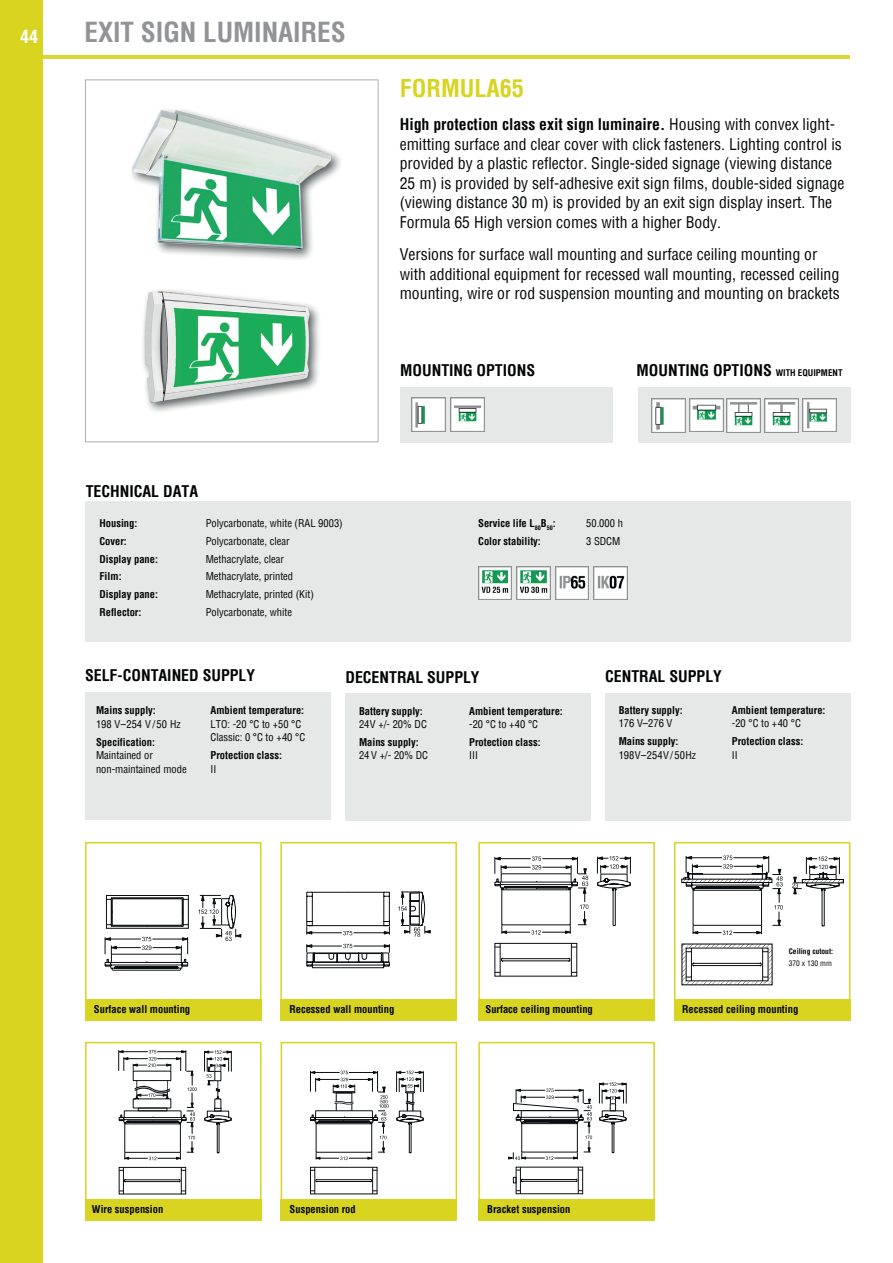
<style>
.page{position:relative;width:893px;height:1263px;background:#fff}
.page>*{position:absolute;margin:0;border:0;box-sizing:border-box;transform-origin:0 0}
.t1{font:700 condensed 27px "Helvetica";color:#929396}
.t2{font:700 condensed 24px "Helvetica";color:#d8d420}
.t3{font:700 condensed 18px "Helvetica";color:#fff}
.t4{font:condensed 15.75px/19.5px "Helvetica";color:#020405}
.t5{font:700 condensed 15.75px "Helvetica";color:#020405}
.t6{font:700 condensed 10.5px "Helvetica";color:#020405}
.t7{font:condensed 10.5px/13.5px "Helvetica";color:#020405}
.t8{font:700 condensed 7.5px "Helvetica";color:#020405}
.t9{font:condensed 7.5px "Helvetica";color:#020405}
.s1{font-weight:700}
.s2{font-size:9px}
</style>
<div class="page">
<div style="left:0;top:0;width:43px;height:1263px;background:#d8d420"></div>
<svg style="left:674px;top:842px;width:177px;height:160px"></svg>
<div style="left:674px;top:999px;width:176px;height:21px;background:#d8d420"></div>
<svg style="left:280px;top:842px;width:177px;height:157px"></svg>
<div style="left:280px;top:999px;width:177px;height:21px;background:#d8d420"></div>
<svg style="left:85px;top:80px;width:293px;height:362px"></svg>
<img style="left:141px;top:288px;width:180px;height:126px">
<img style="left:132px;top:289px;width:191px;height:116px">
<img style="left:141px;top:289px;width:180px;height:116px">
<img style="left:113px;top:102px;width:251px;height:168px">
<img style="left:129px;top:107px;width:214px;height:154px">
<div style="left:400px;top:387px;width:212px;height:55px;background:#e6e8e7"></div>
<img style="left:450px;top:398px;width:34px;height:34px">
<img style="left:411px;top:398px;width:34px;height:34px">
<div style="left:638px;top:387px;width:212px;height:55px;background:#e6e8e7"></div>
<img style="left:689px;top:398px;width:34px;height:34px">
<img style="left:652px;top:398px;width:34px;height:34px">
<img style="left:727px;top:398px;width:34px;height:34px">
<img style="left:803px;top:398px;width:34px;height:34px">
<div style="left:85px;top:502px;width:765px;height:140px;background:#e6e8e7"></div>
<img style="left:594px;top:566px;width:33px;height:33px">
<img style="left:556px;top:566px;width:33px;height:33px">
<img style="left:517px;top:566px;width:33px;height:33px">
<img style="left:478px;top:566px;width:34px;height:33px">
<div style="left:85px;top:693px;width:246px;height:127px;background:#e6e8e7"></div>
<div style="left:345px;top:693px;width:246px;height:128px;background:#e6e8e7"></div>
<div style="left:605px;top:693px;width:246px;height:128px;background:#e6e8e7"></div>
<hr style="left:43px;top:55px;width:807px;height:3px;background:#dbd631">
<svg style="left:85px;top:1041px;width:177px;height:180px"></svg>
<svg style="left:85px;top:842px;width:177px;height:162px"></svg>
<div style="left:85px;top:999px;width:176px;height:21px;background:#d8d420"></div>
<svg style="left:478px;top:842px;width:177px;height:157px"></svg>
<div style="left:478px;top:999px;width:177px;height:21px;background:#d8d420"></div>
<div style="left:85px;top:1199px;width:176px;height:21px;background:#d8d420"></div>
<svg style="left:280px;top:1041px;width:178px;height:165px"></svg>
<div style="left:281px;top:1199px;width:176px;height:21px;background:#d8d420"></div>
<svg style="left:478px;top:1041px;width:177px;height:158px"></svg>
<div style="left:478px;top:1199px;width:177px;height:21px;background:#d8d420"></div>
<img style="left:764px;top:398px;width:34px;height:34px">
<p class="t3" style="left:20px;top:24px;width:19px">44</p>
<h1 class="t1" style="left:85px;top:15px;width:263px">EXIT SIGN LUMINAIRES</h1>
<p class="t5" style="left:86px;top:481px;width:114px">TECHNICAL DATA</p>
<p class="t6" style="left:99px;top:516px;width:39px">Housing:</p>
<p class="t7" style="left:206px;top:516px;width:139px">Polycarbonate, white (RAL 9003)</p>
<p class="t6" style="left:99px;top:534px;width:29px">Cover:</p>
<p class="t7" style="left:206px;top:534px;width:85px">Polycarbonate, clear</p>
<p class="t6" style="left:99px;top:552px;width:60px">Display pane:</p>
<p class="t7" style="left:206px;top:552px;width:80px">Methacrylate, clear</p>
<p class="t6" style="left:99px;top:569px;width:24px">Film:</p>
<p class="t7" style="left:206px;top:569px;width:89px">Methacrylate, printed</p>
<p class="t6" style="left:99px;top:587px;width:60px">Display pane:</p>
<p class="t7" style="left:206px;top:587px;width:110px">Methacrylate, printed (Kit)</p>
<p class="t6" style="left:99px;top:605px;width:43px">Reflector:</p>
<p class="t7" style="left:206px;top:605px;width:88px">Polycarbonate, white</p>
<h2 class="t2" style="left:400px;top:73px;width:126px">FORMULA65</h2>
<p class="t4" style="left:400px;top:115px;width:446px"><span class="s1">High protection class exit sign luminaire.</span> Housing with convex light&shy;emitting surface and clear cover with click fasteners. Lighting control is provided by a plastic reflector. Single-sided signage (viewing distance 25 m) is provided by self-adhesive exit sign films, double-sided signage (viewing distance 30 m) is provided by an exit sign display insert. The Formula 65 High version comes with a higher Body.</p>
<p class="t4" style="left:400px;top:244px;width:442px">Versions for surface wall mounting and surface ceiling mounting or with additional equipment for recessed wall mounting, recessed ceiling mounting, wire or rod suspension mounting and mounting on brackets</p>
<p class="t5" style="left:400px;top:360px;width:136px">MOUNTING OPTIONS</p>
<p class="t5" style="left:637px;top:360px;width:207px">MOUNTING OPTIONS <span class="s2">WITH EQUIPMENT</span></p>
<p class="t6" style="left:478px;top:516px;width:79px">Service life L<sub>80</sub>B<sub>50</sub>:</p>
<p class="t7" style="left:586px;top:516px;width:38px">50.000 h</p>
<p class="t6" style="left:478px;top:534px;width:64px">Color stability:</p>
<p class="t7" style="left:586px;top:534px;width:36px">3 SDCM</p>
<p class="t5" style="left:85px;top:665px;width:172px">SELF-CONTAINED SUPPLY</p>
<p class="t6" style="left:96px;top:704px;width:61px">Mains supply:</p>
<p class="t7" style="left:96px;top:717px;width:86px">198 V – 254 V / 50 Hz</p>
<p class="t6" style="left:96px;top:735px;width:60px">Specification:</p>
<p class="t7" style="left:96px;top:748px;width:92px">Maintained or non-maintained mode</p>
<p class="t6" style="left:211px;top:704px;width:95px">Ambient temperature:</p>
<p class="t7" style="left:211px;top:717px;width:96px">LTO: -20 °C to +50 °C<br>Classic: 0 °C to + 40 °C</p>
<p class="t6" style="left:211px;top:748px;width:73px">Protection class:</p>
<p class="t7" style="left:211px;top:762px;width:7px">II</p>
<p class="t5" style="left:345px;top:667px;width:136px">DECENTRAL SUPPLY</p>
<p class="t6" style="left:359px;top:704px;width:65px">Battery supply:</p>
<p class="t7" style="left:359px;top:717px;width:69px">24 V +/- 20% DC</p>
<p class="t6" style="left:359px;top:735px;width:61px">Mains supply:</p>
<p class="t7" style="left:359px;top:749px;width:71px">24 V +/- 20% DC</p>
<p class="t6" style="left:469px;top:704px;width:95px">Ambient temperature:</p>
<p class="t7" style="left:469px;top:717px;width:70px">-20 °C to + 40 °C</p>
<p class="t6" style="left:469px;top:735px;width:73px">Protection class:</p>
<p class="t7" style="left:469px;top:749px;width:10px">III</p>
<p class="t5" style="left:605px;top:666px;width:118px">CENTRAL SUPPLY</p>
<p class="t6" style="left:619px;top:703px;width:65px">Battery supply:</p>
<p class="t7" style="left:619px;top:717px;width:55px">176 V–276 V</p>
<p class="t6" style="left:619px;top:734px;width:61px">Mains supply:</p>
<p class="t7" style="left:619px;top:748px;width:79px">198 V – 254 V / 50 Hz</p>
<p class="t6" style="left:732px;top:703px;width:95px">Ambient temperature:</p>
<p class="t7" style="left:732px;top:717px;width:70px">-20 °C to + 40 °C</p>
<p class="t6" style="left:732px;top:734px;width:73px">Protection class:</p>
<p class="t7" style="left:732px;top:748px;width:7px">II</p>
<p class="t8" style="left:789px;top:946px;width:46px">Ceiling cutout:</p>
<p class="t9" style="left:789px;top:958px;width:45px">370 x 130 mm</p>
<p class="t6" style="left:94px;top:1002px;width:98px">Surface wall mounting</p>
<p class="t6" style="left:485px;top:1002px;width:109px">Surface ceiling mounting</p>
<p class="t6" style="left:289px;top:1002px;width:106px">Recessed wall mounting</p>
<p class="t6" style="left:682px;top:1002px;width:118px">Recessed ceiling mounting</p>
<p class="t6" style="left:92px;top:1202px;width:73px">Wire suspension</p>
<p class="t6" style="left:290px;top:1202px;width:68px">Suspension rod</p>
<p class="t6" style="left:487px;top:1202px;width:85px">Bracket suspension</p>
</div>
